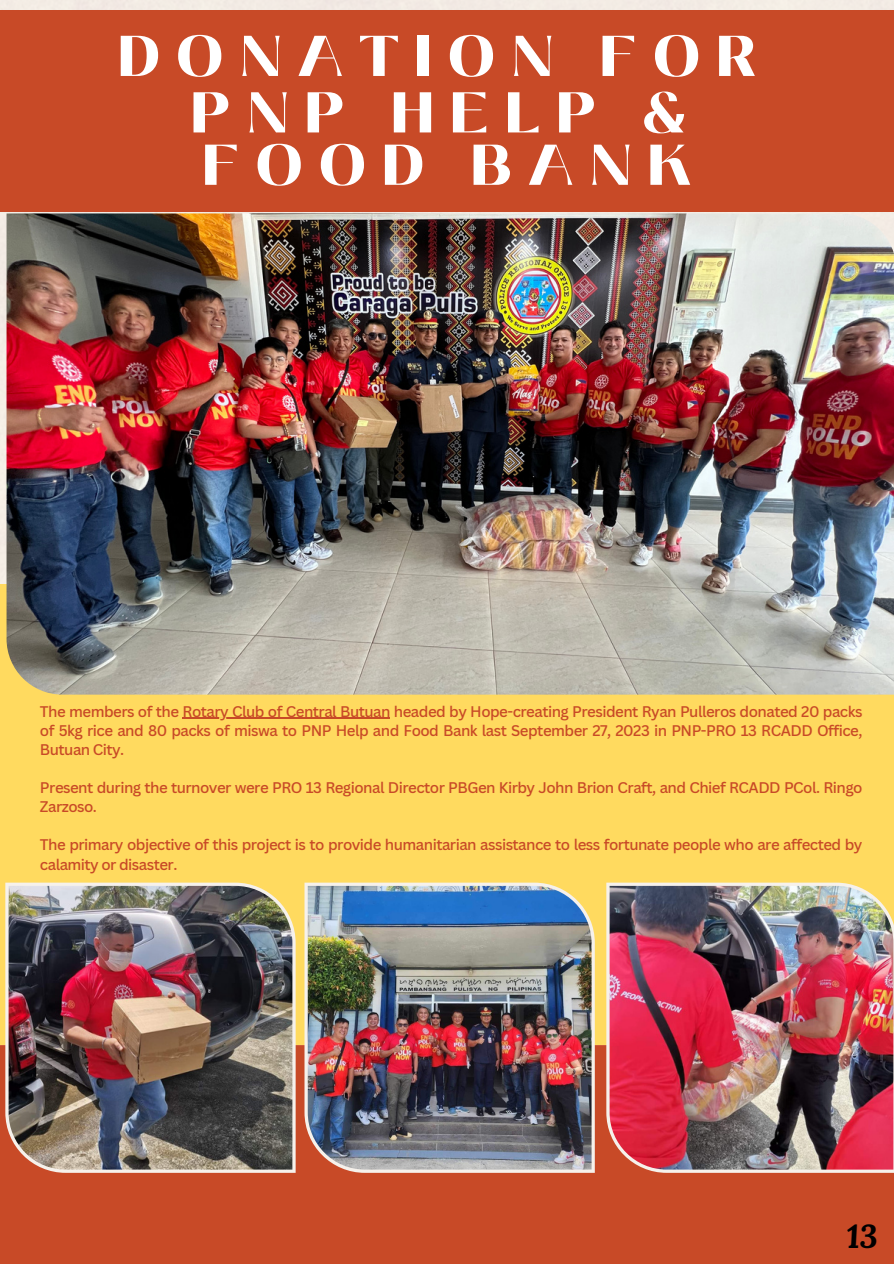
<style>
.page{position:relative;width:894px;height:1264px;background:#fff}
.page>*{position:absolute;margin:0;border:0;box-sizing:border-box;transform-origin:0 0}
.t1{font:900 57.3px/54.4px "Black Mango";letter-spacing:.3em;color:#fff;text-align:center}
.t2{font:italic 700 32.85px "Lora";color:#000}
.t3{font:500 15px/19.2px "Canva Sans";letter-spacing:-.035em;color:#c84a27}
</style>
<div class="page">
<div style="left:0;top:11px;width:893px;height:201px;background:#c84a27"></div>
<div style="left:0;top:584px;width:893px;height:461px;background:#ffda5f"></div>
<img style="left:7px;top:213px;width:886px;height:481px">
<div style="left:0;top:1045px;width:893px;height:218px;background:#c84a27"></div>
<img style="left:5px;top:882px;width:290px;height:290px">
<img style="left:304px;top:882px;width:290px;height:290px">
<img style="left:606px;top:882px;width:287px;height:290px">
<hr style="left:182px;top:717px;width:208px;height:1px;background:#c84a27">
<h1 class="t1" style="left:118px;top:29px;width:639px">DONATION FOR<br>PNP HELP &amp;<br>FOOD BANK</h1>
<p class="t3" style="left:40px;top:701px;width:823px;text-align:justify">The members of the Rotary Club of Central Butuan headed by Hope-creating President Ryan Pulleros donated 20 packs of 5kg rice and 80 packs of miswa to PNP Help and Food Bank last September 27, 2023 in PNP-PRO 13 RCADD Office, Butuan City.</p>
<p class="t3" style="left:40px;top:777px;width:823px">Present during the turnover were PRO 13 Regional Director PBGen Kirby John Brion Craft, and Chief RCADD PCol. Ringo<br>Zarzoso.</p>
<p class="t3" style="left:40px;top:835px;width:823px">The primary objective of this project is to provide humanitarian assistance to less fortunate people who are affected by calamity or disaster.</p>
<h2 class="t2" style="left:846px;top:1214px;width:32px">13</h2>
</div>
